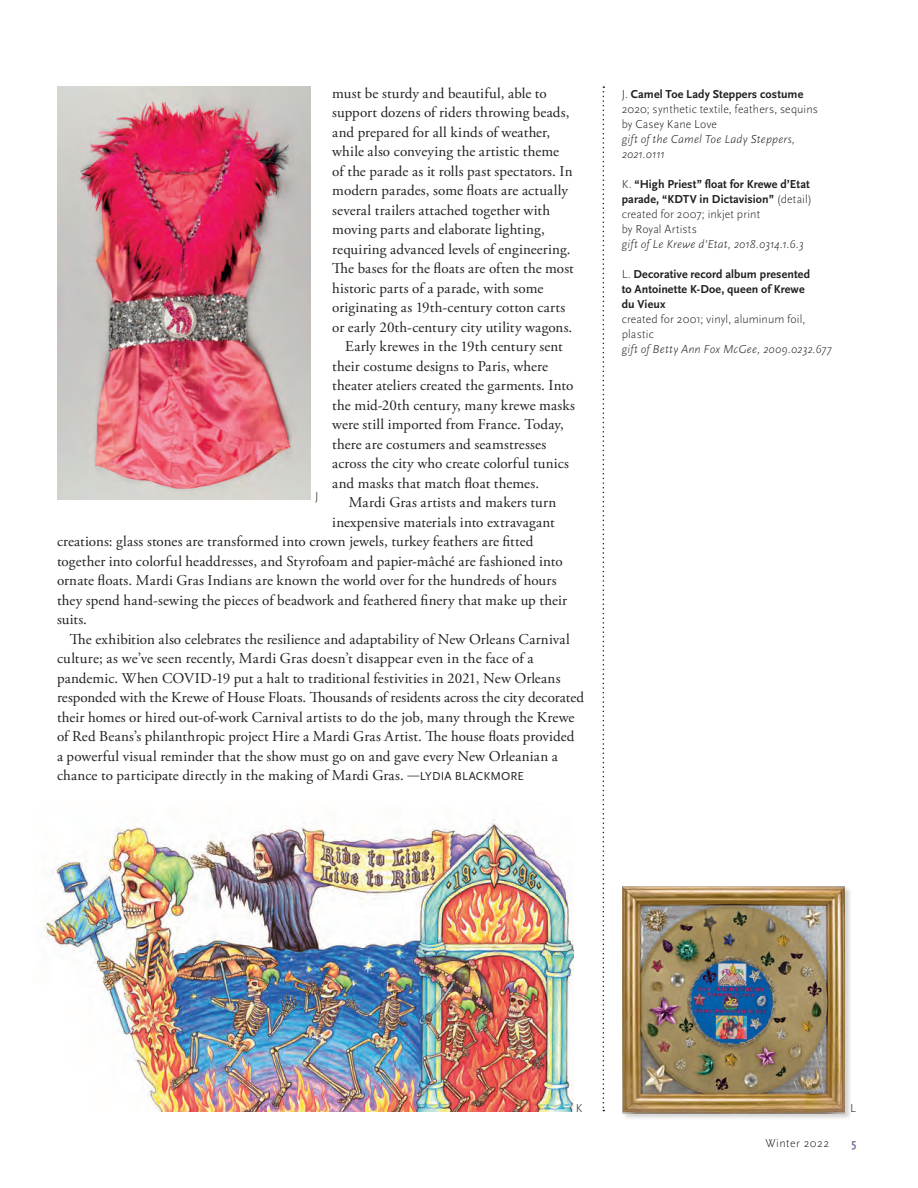
<style>
.page{position:relative;width:918px;height:1188px;background:#fff}
.page>*{position:absolute;margin:0;border:0;box-sizing:border-box;transform-origin:0 0}
.t1{font:15px/19.5px "Adobe Garamond Pro";letter-spacing:.01em;color:#231f20}
.t2{font:700 12px/15px "Scala Sans Pro";letter-spacing:.005em;color:#231f20}
.t3{font:300 12px/15px "Scala Sans Pro";letter-spacing:.01em;color:#231f20}
.t4{font:italic 300 12px/15px "Scala Sans Pro";letter-spacing:.015em;color:#231f20}
.t5{font:300 12px "Scala Sans Pro";letter-spacing:.04em;color:#231f20}
.t6{font:700 12px "Scala Sans Pro";color:#797099}
.s1{font-family:"Scala Sans Pro";font-size:12px}
.s2{font-weight:700}
.s3{font-weight:300}
</style>
<div class="page">
<img style="left:57px;top:87px;width:254px;height:412px">
<svg style="left:603px;top:86px;width:1px;height:1025px"></svg>
<img style="left:43px;top:816px;width:531px;height:296px">
<div style="left:622px;top:886px;width:230px;height:235px;background:#231f20;opacity:.2"></div>
<img style="left:623px;top:886px;width:221px;height:227px">
<p class="t3" style="left:315px;top:488px;width:5px">J</p>
<p class="t1" style="left:332px;top:84px;width:216px">must be sturdy and beautiful, able to</p>
<p class="t1" style="left:332px;top:103px;width:239px">support dozens of riders throwing beads,</p>
<p class="t1" style="left:332px;top:123px;width:220px">and prepared for all kinds of weather,</p>
<p class="t1" style="left:332px;top:142px;width:228px">while also conveying the artistic theme</p>
<p class="t1" style="left:332px;top:162px;width:242px">of the parade as it rolls past spectators. In</p>
<p class="t1" style="left:332px;top:181px;width:237px">modern parades, some floats are actually</p>
<p class="t1" style="left:332px;top:201px;width:219px">several trailers attached together with</p>
<p class="t1" style="left:332px;top:220px;width:214px">moving parts and elaborate lighting,</p>
<p class="t1" style="left:332px;top:240px;width:240px">requiring advanced levels of engineering.</p>
<p class="t1" style="left:332px;top:259px;width:243px">The bases for the floats are often the most</p>
<p class="t1" style="left:332px;top:279px;width:213px">historic parts of a parade, with some</p>
<p class="t1" style="left:332px;top:298px;width:235px">originating as 19th-century cotton carts</p>
<p class="t1" style="left:332px;top:318px;width:242px">or early 20th-century city utility wagons.</p>
<p class="t1" style="left:345px;top:337px;width:219px">Early krewes in the 19th century sent</p>
<p class="t1" style="left:332px;top:357px;width:217px">their costume designs to Paris, where</p>
<p class="t1" style="left:332px;top:376px;width:243px">theater ateliers created the garments. Into</p>
<p class="t1" style="left:332px;top:396px;width:244px">the mid-20th century, many krewe masks</p>
<p class="t1" style="left:332px;top:415px;width:233px">were still imported from France. Today,</p>
<p class="t1" style="left:332px;top:435px;width:215px">there are costumers and seamstresses</p>
<p class="t1" style="left:332px;top:454px;width:238px">across the city who create colorful tunics</p>
<p class="t1" style="left:332px;top:474px;width:208px">and masks that match float themes.</p>
<p class="t1" style="left:349px;top:493px;width:209px">Mardi Gras artists and makers turn</p>
<p class="t1" style="left:332px;top:513px;width:224px">inexpensive materials into extravagant</p>
<p class="t1" style="left:57px;top:532px;width:512px">creations: glass stones are transformed into crown jewels, turkey feathers are fitted together into colorful headdresses, and Styrofoam and papier-mâché are fashioned into ornate floats. Mardi Gras Indians are known the world over for the hundreds of hours they spend hand-sewing the pieces of beadwork and feathered finery that make up their suits.</p>
<p class="t1" style="left:57px;top:630px;width:529px;text-indent:13px">The exhibition also celebrates the resilience and adaptability of New Orleans Carnival culture; as we’ve seen recently, Mardi Gras doesn’t disappear even in the face of a pandemic. When COVID-19 put a halt to traditional festivities in 2021, New Orleans responded with the Krewe of House Floats. Thousands of residents across the city decorated their homes or hired out-of-work Carnival artists to do the job, many through the Krewe of Red Beans’s philanthropic project Hire a Mardi Gras Artist. The house floats provided a powerful visual reminder that the show must go on and gave every New Orleanian a chance to participate directly in the making of Mardi Gras. <span class="s1">—LYDIA BLACKMORE</span></p>
<p class="t3" style="left:622px;top:86px;width:198px">J. <span class="s2">Camel Toe Lady Steppers costume<br></span>2020; synthetic textile, feathers, sequins by Casey Kane Love</p>
<p class="t4" style="left:622px;top:131px;width:175px">gift of the Camel Toe Lady Steppers,<br>2021.0111</p>
<p class="t2" style="left:622px;top:176px;width:192px"><span class="s3">K.</span> “High Priest” float for Krewe d’Etat parade, “KDTV in Dictavision” <span class="s3">(detail) created for 2007; inkjet print<br>by Royal Artists</span></p>
<p class="t4" style="left:622px;top:236px;width:183px">gift of Le Krewe d’Etat, 2018.0314.1.6.3</p>
<p class="t2" style="left:622px;top:266px;width:190px"><span class="s3">L.</span> Decorative record album presented to Antoinette K-Doe, queen of Krewe du Vieux</p>
<p class="t3" style="left:622px;top:311px;width:185px">created for 2001; vinyl, aluminum foil, plastic</p>
<p class="t4" style="left:622px;top:341px;width:211px">gift of Betty Ann Fox McGee, 2009.0232.677</p>
<p class="t3" style="left:576px;top:1100px;width:8px">K</p>
<p class="t3" style="left:850px;top:1100px;width:7px">L</p>
<p class="t5" style="left:765px;top:1136px;width:65px">Winter 2022</p>
<p class="t6" style="left:852px;top:1136px;width:6px">5</p>
</div>
